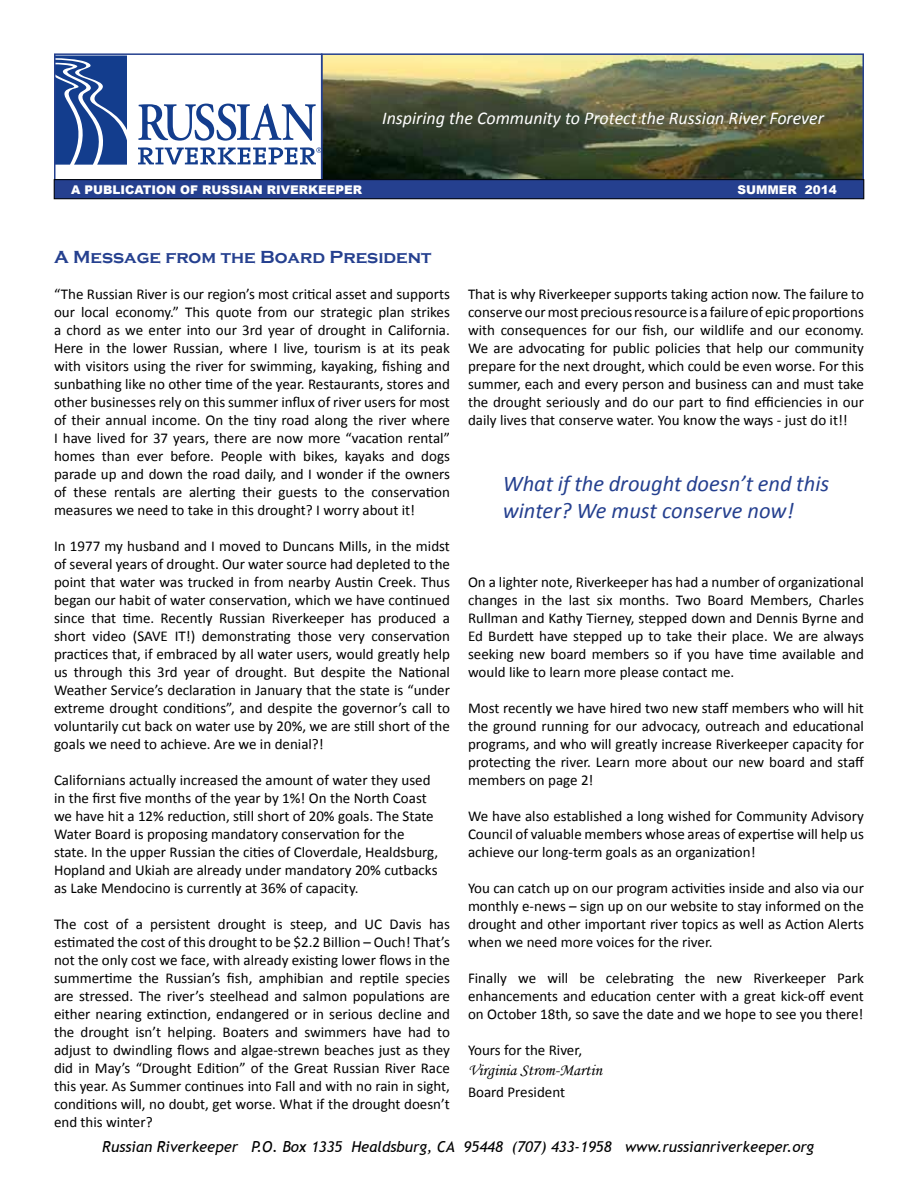
<style>
.page{position:relative;width:918px;height:1188px;background:#fff}
.page>*{position:absolute;margin:0;border:0;box-sizing:border-box;transform-origin:0 0}
.t1{font:italic 22.5px/27px "Calibri";color:#25408f}
.t2{font:italic 18px "Calibri";color:#fff}
.t3{font:700 18px "Copperplate Gothic";color:#25408f}
.t4{font:16.5px "Monotype Corsiva";color:#000}
.t5{font:15px/18px "Calibri";color:#000;text-align:justify}
.t6{font:italic 15px "Trebuchet MS";color:#000}
.t7{font:900 12px "Arial";color:#fff}
</style>
<div class="page">
<img style="left:324px;top:56px;width:537px;height:122px">
<div style="left:321px;top:53px;width:543px;height:128px;border:2px solid #25408f"></div>
<svg style="left:57px;top:56px;width:70px;height:109px;background:#395c9f"></svg>
<svg style="left:138px;top:104px;width:178px;height:37px"></svg>
<svg style="left:138px;top:147px;width:181px;height:17px"></svg>
<div style="left:54px;top:53px;width:268px;height:129px;border:2px solid #25408f"></div>
<div style="left:54px;top:180px;width:810px;height:19px;background:#25408f"></div>
<div style="left:54px;top:179px;width:810px;height:20px;border:1px solid #000"></div>
<p class="t2" style="left:382px;top:105px;width:443px">Inspiring the Community to Protect the Russian River Forever</p>
<p class="t7" style="left:71px;top:183px;width:292px">A PUBLICATION OF RUSSIAN RIVERKEEPER</p>
<p class="t7" style="left:737px;top:183px;width:101px">SUMMER 2014</p>
<p class="t3" style="left:54px;top:247px;width:379px">A Message from the Board President</p>
<p class="t5" style="left:54px;top:285px;width:397px">“The Russian River is our region’s most critical asset and supports our local economy.” This quote from our strategic plan strikes a chord as we enter into our 3rd year of drought in California.<br>Here in the lower Russian, where I live, tourism is at its peak with visitors using the river for swimming, kayaking, fishing and sunbathing like no other time of the year. Restaurants, stores and other businesses rely on this summer influx of river users for most of their annual income. On the tiny road along the river where I have lived for 37 years, there are now more “vacation rental” homes than ever before. People with bikes, kayaks and dogs parade up and down the road daily, and I wonder if the owners of these rentals are alerting their guests to the conservation measures we need to take in this drought? I worry about it!</p>
<p class="t5" style="left:54px;top:537px;width:398px">In 1977 my husband and I moved to Duncans Mills, in the midst of several years of drought. Our water source had depleted to the point that water was trucked in from nearby Austin Creek. Thus began our habit of water conservation, which we have continued since that time. Recently Russian Riverkeeper has produced a short video (SAVE IT!) demonstrating those very conservation practices that, if embraced by all water users, would greatly help us through this 3rd year of drought. But despite the National Weather Service’s declaration in January that the state is “under extreme drought conditions”, and despite the governor’s call to voluntarily cut back on water use by 20%, we are still short of the goals we need to achieve. Are we in denial?!</p>
<p class="t5" style="left:54px;top:771px;width:386px;text-align:left">Californians actually increased the amount of water they used in the first five months of the year by 1%! On the North Coast we have hit a 12% reduction, still short of 20% goals. The State Water Board is proposing mandatory conservation for the state. In the upper Russian the cities of Cloverdale, Healdsburg, Hopland and Ukiah are already under mandatory 20% cutbacks as Lake Mendocino is currently at 36% of capacity.</p>
<p class="t5" style="left:54px;top:915px;width:398px">The cost of a persistent drought is steep, and UC Davis has estimated the cost of this drought to be $2.2 Billion – Ouch! That’s not the only cost we face, with already existing lower flows in the summertime the Russian’s fish, amphibian and reptile species are stressed. The river’s steelhead and salmon populations are either nearing extinction, endangered or in serious decline and the drought isn’t helping. Boaters and swimmers have had to adjust to dwindling flows and algae-strewn beaches just as they did in May’s “Drought Edition” of the Great Russian River Race this year. As Summer continues into Fall and with no rain in sight, conditions will, no doubt, get worse. What if the drought doesn’t end this winter?</p>
<p class="t5" style="left:468px;top:285px;width:397px">That is why Riverkeeper supports taking action now. The failure to conserve our most precious resource is a failure of epic proportions with consequences for our fish, our wildlife and our economy.<br>We are advocating for public policies that help our community prepare for the next drought, which could be even worse. For this summer, each and every person and business can and must take the drought seriously and do our part to find efficiencies in our daily lives that conserve water. You know the ways - just do it!!</p>
<h1 class="t1" style="left:503px;top:469px;width:328px">What if the drought doesn’t end this winter? We must conserve now!</h1>
<p class="t5" style="left:468px;top:573px;width:398px">On a lighter note, Riverkeeper has had a number of organizational changes in the last six months. Two Board Members, Charles Rullman and Kathy Tierney, stepped down and Dennis Byrne and Ed Burdett have stepped up to take their place. We are always seeking new board members so if you have time available and would like to learn more please contact me.</p>
<p class="t5" style="left:468px;top:699px;width:398px">Most recently we have hired two new staff members who will hit the ground running for our advocacy, outreach and educational programs, and who will greatly increase Riverkeeper capacity for protecting the river. Learn more about our new board and staff members on page 2!</p>
<p class="t5" style="left:468px;top:807px;width:397px">We have also established a long wished for Community Advisory Council of valuable members whose areas of expertise will help us achieve our long-term goals as an organization!</p>
<p class="t5" style="left:468px;top:879px;width:397px">You can catch up on our program activities inside and also via our monthly e-news – sign up on our website to stay informed on the drought and other important river topics as well as Action Alerts when we need more voices for the river.</p>
<p class="t5" style="left:468px;top:969px;width:397px">Finally we will be celebrating the new Riverkeeper Park enhancements and education center with a great kick-off event on October 18th, so save the date and we hope to see you there!</p>
<p class="t5" style="left:468px;top:1041px;width:116px">Yours for the River,</p>
<p class="t4" style="left:468px;top:1060px;width:135px">Virginia Strom-Martin</p>
<p class="t5" style="left:468px;top:1083px;width:99px">Board President</p>
<p class="t6" style="left:102px;top:1138px;width:713px">Russian Riverkeeper P.O. Box 1335 Healdsburg, CA 95448 (707) 433-1958 www.russianriverkeeper.org</p>
</div>
